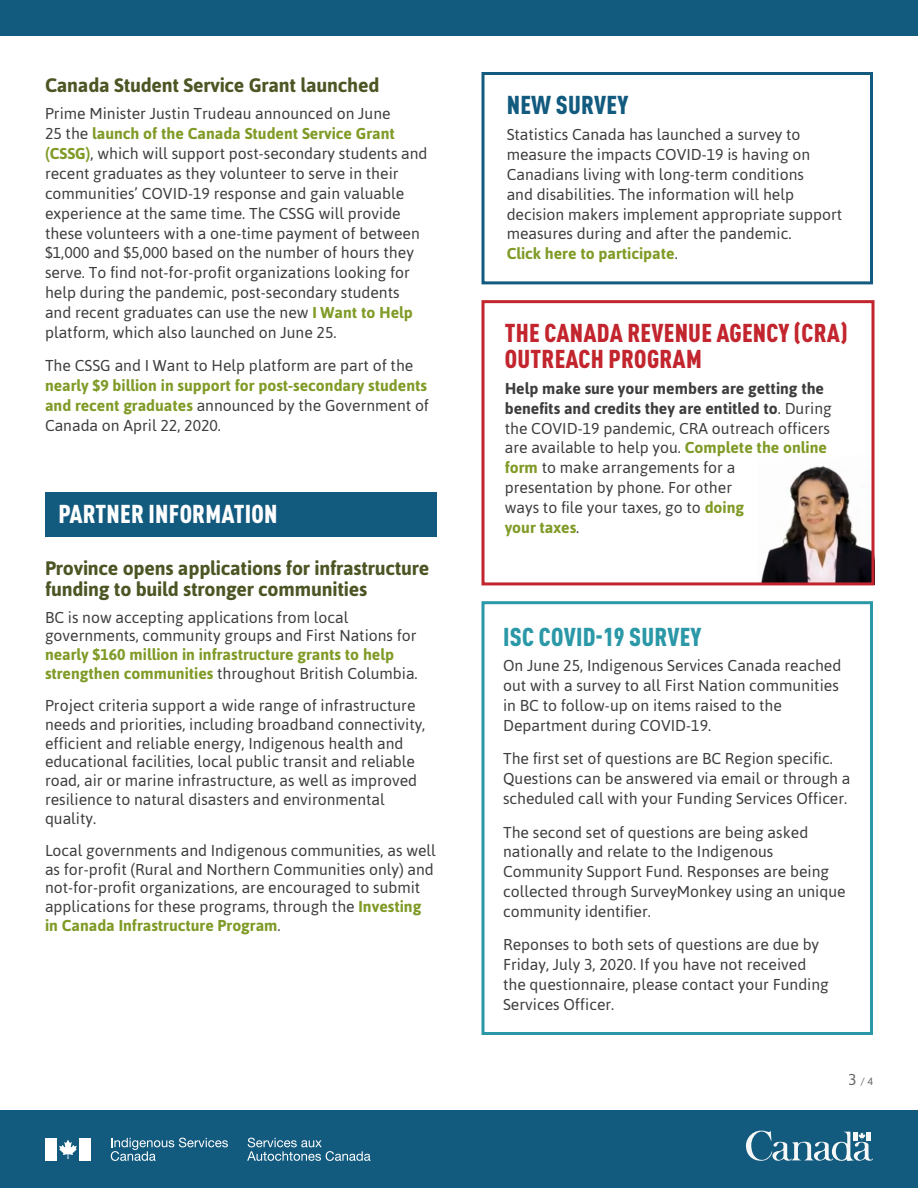
<style>
.page{position:relative;width:918px;height:1188px;background:#fff}
.page>*{position:absolute;margin:0;border:0;box-sizing:border-box;transform-origin:0 0}
.t1{font:900 condensed 25.5px/25.5px "DIN Pro";letter-spacing:.01em;color:#c2252d}
.t2{font:900 condensed 25.5px "DIN Pro";letter-spacing:.01em;color:#fff}
.t3{font:900 condensed 25.5px "DIN Pro";letter-spacing:.01em;color:#2a98a7}
.t4{font:900 condensed 25.5px "DIN Pro";letter-spacing:.01em;color:#135a7f}
.t5{font:700 19.5px/21px "Asap";letter-spacing:-.01em;color:#4c5624}
.t6{font:15.75px/19.8px "Asap";color:#3e3e3f}
.t7{font:10.5px "Asap";color:#3e3e3f}
.s1{font-weight:700;color:#809b27}
.s2{font-weight:700}
.s3{font-size:15.75px}
</style>
<div class="page">
<div style="left:0;top:0;width:918px;height:36px;background:#135a7f"></div>
<svg style="left:0;top:669px;width:918px;height:519px"></svg>
<div style="left:45px;top:492px;width:391px;height:45px;background:#135a7f"></div>
<div style="left:482px;top:601px;width:391px;height:434px;background:#fff;border:3px solid #2a98a7"></div>
<div style="left:482px;top:72px;width:391px;height:212px;background:#fff;border:3px solid #135a7f"></div>
<img style="left:761px;top:454px;width:114px;height:130px">
<div style="left:482px;top:300px;width:392px;height:285px;border:3px solid #c2252d"></div>
<h3 class="t5" style="left:45px;top:74px;width:336px">Canada Student Service Grant launched</h3>
<p class="t6" style="left:45px;top:103px;width:384px">Prime Minister Justin Trudeau announced on June<br>25 the <span class="s1">launch of the Canada Student Service Grant (CSSG)</span>, which will support post-secondary students and recent graduates as they volunteer to serve in their communities’ COVID-19 response and gain valuable experience at the same time. The CSSG will provide these volunteers with a one-time payment of between $1,000 and $5,000 based on the number of hours they serve. To find not-for-profit organizations looking for help during the pandemic, post-secondary students and recent graduates can use the new <span class="s1">I Want to Help </span>platform, which also launched on June 25.</p>
<p class="t6" style="left:45px;top:355px;width:386px">The CSSG and I Want to Help platform are part of the <span class="s1">nearly $9 billion in support for post-secondary students and recent graduates</span> announced by the Government of Canada on April 22, 2020.</p>
<h2 class="t2" style="left:59px;top:495px;width:220px">PARTNER INFORMATION</h2>
<h3 class="t5" style="left:45px;top:557px;width:386px">Province opens applications for infrastructure funding to build stronger communities</h3>
<p class="t6" style="left:45px;top:607px;width:374px;line-height:18.8px">BC is now accepting applications from local governments, community groups and First Nations for <span class="s1">nearly $160 million in infrastructure grants to help strengthen communities</span> throughout British Columbia.</p>
<p class="t6" style="left:45px;top:696px;width:382px;line-height:18.8px">Project criteria support a wide range of infrastructure needs and priorities, including broadband connectivity, efficient and reliable energy, Indigenous health and educational facilities, local public transit and reliable road, air or marine infrastructure, as well as improved resilience to natural disasters and environmental quality.</p>
<p class="t6" style="left:45px;top:841px;width:392px;line-height:18.8px">Local governments and Indigenous communities, as well as for-profit (Rural and Northern Communities only) and not-for-profit organizations, are encouraged to submit applications for these programs, through the <span class="s1">Investing in Canada Infrastructure Program</span>.</p>
<p class="t4" style="left:507px;top:86px;width:123px">NEW SURVEY</p>
<p class="t6" style="left:507px;top:124px;width:337px">Statistics Canada has launched a survey to measure the impacts COVID-19 is having on Canadians living with long-term conditions<br>and disabilities. The information will help decision makers implement appropriate support measures during and after the pandemic.<br><span class="s1">Click here to participate</span>.</p>
<p class="t1" style="left:505px;top:319px;width:344px">THE CANADA REVENUE AGENCY (CRA)<br>OUTREACH PROGRAM</p>
<p class="t6" style="left:505px;top:378px;width:328px"><span class="s2">Help make sure your members are getting the benefits and credits they are entitled to</span>. During the COVID-19 pandemic, CRA outreach officers are available to help you. <span class="s1">Complete the online form</span> to make arrangements for a<br>presentation by phone. For other<br>ways to file your taxes, go to <span class="s1">doing<br>your taxes</span>.</p>
<p class="t3" style="left:503px;top:617px;width:200px">ISC COVID-19 SURVEY</p>
<p class="t6" style="left:503px;top:655px;width:340px">On June 25, Indigenous Services Canada reached out with a survey to all First Nation communities in BC to follow-up on items raised to the Department during COVID-19.</p>
<p class="t6" style="left:503px;top:748px;width:349px">The first set of questions are BC Region specific.<br>Questions can be answered via email or through a scheduled call with your Funding Services Officer.</p>
<p class="t6" style="left:503px;top:822px;width:344px">The second set of questions are being asked nationally and relate to the Indigenous Community Support Fund. Responses are being collected through SurveyMonkey using an unique community identifier.</p>
<p class="t6" style="left:503px;top:934px;width:327px">Reponses to both sets of questions are due by Friday, July 3, 2020. If you have not received the questionnaire, please contact your Funding Services Officer.</p>
<p class="t7" style="left:849px;top:1074px;width:26px"><span class="s3">3</span> / 4</p>
</div>
